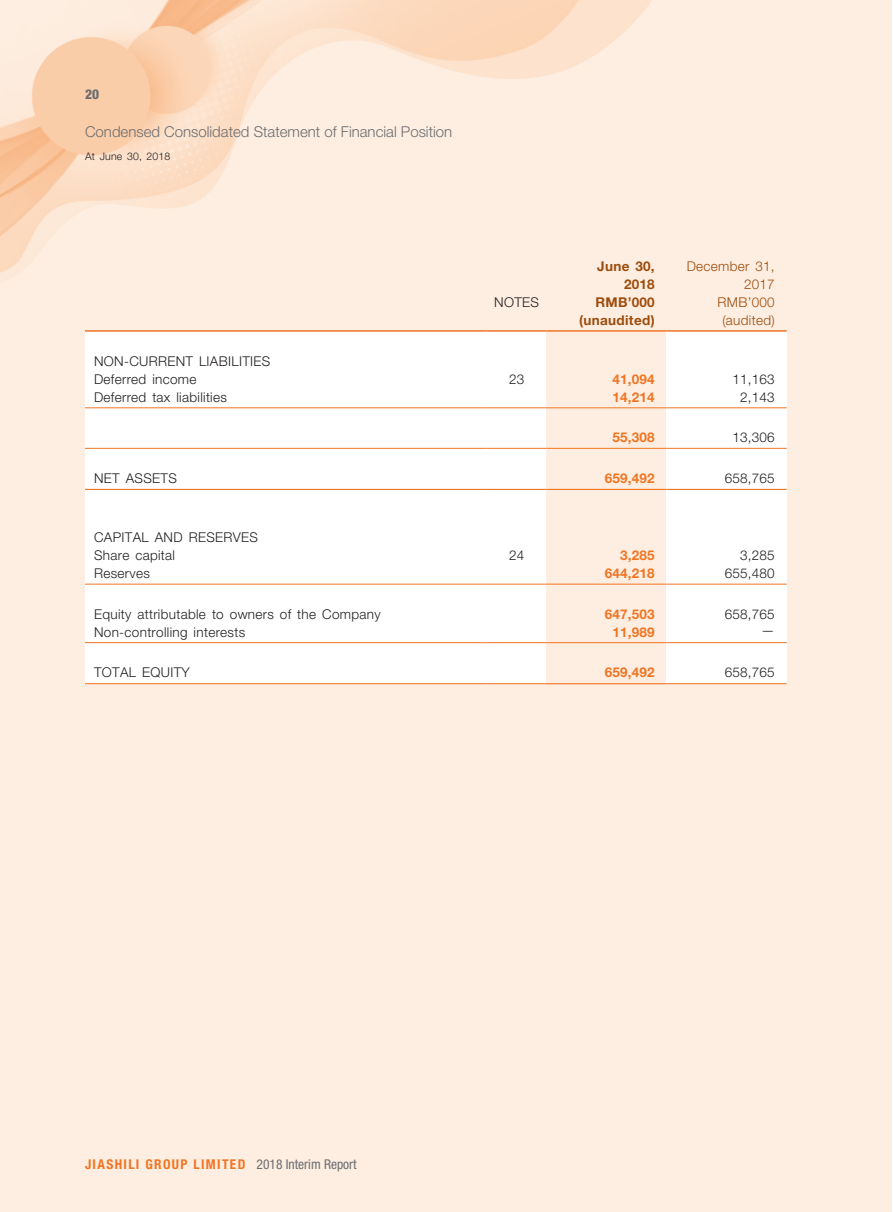
<style>
.page{position:relative;width:893px;height:1212px;background:#fff}
.page>*{position:absolute;margin:0;border:0;box-sizing:border-box;transform-origin:0 0}
.t1{font:300 15px "Helvetica Neue LT Std";color:#6c6d70}
._15_Table_Stub{font:300 13.5px "Helvetica Neue LT Std";letter-spacing:.025em;color:#231f20}
._01_Body_Text{font:300 13.5px "Helvetica Neue LT Std";letter-spacing:.015em;color:#231f20}
._01_Body_Text-2{font:700 13.5px "Helvetica Neue LT Std";letter-spacing:.015em;color:#f07523}
.t2{font:700 condensed 13.5px "Helvetica Neue LT Std";letter-spacing:.1em;color:#f07523}
._01_Body_Text-3{font:300 13.5px/18px "Helvetica Neue LT Std";letter-spacing:.025em;color:#9e4c0c;text-align:right}
._01_Body_Text-4{font:700 13.5px/18px "Helvetica Neue LT Std";letter-spacing:.025em;color:#9e4c0c;text-align:right}
.t3{font:800 condensed 13.5px "Helvetica Neue LT Std";color:#6c6d70}
.t4{font:300 10.5px "Helvetica Neue LT Std";letter-spacing:.02em;color:#231f20}
.s1{font-weight:400;color:#6c6d70}
</style>
<div class="page">
<div style="left:547px;top:332px;width:120px;height:18px;background:#fdeee1"></div>
<div style="left:547px;top:350px;width:120px;height:18px;background:#fdeee1"></div>
<div style="left:547px;top:368px;width:120px;height:18px;background:#fdeee1"></div>
<div style="left:547px;top:386px;width:120px;height:18px;background:#fdeee1"></div>
<hr style="left:547px;top:404px;width:120px;height:4px;background:#fdeee1">
<div style="left:547px;top:408px;width:120px;height:18px;background:#fdeee1"></div>
<div style="left:547px;top:426px;width:120px;height:18px;background:#fdeee1"></div>
<svg style="left:85px;top:447px;width:402px;height:1px"></svg>
<svg style="left:487px;top:444px;width:60px;height:4px"></svg>
<svg style="left:547px;top:444px;width:120px;height:4px"></svg>
<svg style="left:667px;top:447px;width:120px;height:1px"></svg>
<div style="left:547px;top:449px;width:120px;height:18px;background:#fdeee1"></div>
<div style="left:547px;top:467px;width:120px;height:18px;background:#fdeee1"></div>
<svg style="left:85px;top:488px;width:402px;height:1px"></svg>
<svg style="left:487px;top:485px;width:60px;height:4px"></svg>
<svg style="left:547px;top:485px;width:120px;height:4px"></svg>
<svg style="left:667px;top:488px;width:120px;height:1px"></svg>
<div style="left:547px;top:490px;width:120px;height:18px;background:#fdeee1"></div>
<div style="left:547px;top:508px;width:120px;height:18px;background:#fdeee1"></div>
<div style="left:547px;top:526px;width:120px;height:18px;background:#fdeee1"></div>
<div style="left:547px;top:544px;width:120px;height:18px;background:#fdeee1"></div>
<div style="left:547px;top:562px;width:120px;height:18px;background:#fdeee1"></div>
<svg style="left:85px;top:583px;width:402px;height:1px"></svg>
<svg style="left:487px;top:580px;width:60px;height:4px"></svg>
<svg style="left:547px;top:580px;width:120px;height:4px"></svg>
<svg style="left:667px;top:583px;width:120px;height:1px"></svg>
<div style="left:547px;top:584px;width:120px;height:18px;background:#fdeee1"></div>
<div style="left:547px;top:602px;width:120px;height:18px;background:#fdeee1"></div>
<div style="left:547px;top:620px;width:120px;height:18px;background:#fdeee1"></div>
<div style="left:547px;top:638px;width:120px;height:5px;background:#fdeee1"></div>
<div style="left:547px;top:643px;width:120px;height:18px;background:#fdeee1"></div>
<div style="left:547px;top:661px;width:120px;height:18px;background:#fdeee1"></div>
<div style="left:547px;top:679px;width:120px;height:5px;background:#fdeee1"></div>
<hr style="left:85px;top:330px;width:402px;height:2px;background:#f07523">
<hr style="left:487px;top:330px;width:60px;height:2px;background:#f07523">
<hr style="left:547px;top:330px;width:120px;height:2px;background:#f07523">
<hr style="left:667px;top:330px;width:120px;height:2px;background:#f07523">
<hr style="left:85px;top:407px;width:402px;height:1px;background:#f07523">
<hr style="left:487px;top:407px;width:60px;height:1px;background:#f07523">
<hr style="left:547px;top:407px;width:120px;height:1px;background:#f07523">
<hr style="left:667px;top:407px;width:120px;height:1px;background:#f07523">
<hr style="left:85px;top:448px;width:402px;height:1px;background:#f07523">
<hr style="left:487px;top:448px;width:60px;height:1px;background:#f07523">
<hr style="left:547px;top:448px;width:120px;height:1px;background:#f07523">
<hr style="left:667px;top:448px;width:120px;height:1px;background:#f07523">
<hr style="left:85px;top:489px;width:402px;height:1px;background:#f07523">
<hr style="left:487px;top:489px;width:60px;height:1px;background:#f07523">
<hr style="left:547px;top:489px;width:120px;height:1px;background:#f07523">
<hr style="left:667px;top:489px;width:120px;height:1px;background:#f07523">
<hr style="left:85px;top:584px;width:402px;height:1px;background:#f07523">
<hr style="left:487px;top:584px;width:60px;height:1px;background:#f07523">
<hr style="left:547px;top:584px;width:120px;height:1px;background:#f07523">
<hr style="left:667px;top:584px;width:120px;height:1px;background:#f07523">
<hr style="left:85px;top:642px;width:402px;height:1px;background:#f07523">
<hr style="left:487px;top:642px;width:60px;height:1px;background:#f07523">
<hr style="left:547px;top:642px;width:120px;height:1px;background:#f07523">
<hr style="left:667px;top:642px;width:120px;height:1px;background:#f07523">
<hr style="left:85px;top:683px;width:402px;height:1px;background:#f07523">
<hr style="left:487px;top:683px;width:60px;height:1px;background:#f07523">
<hr style="left:547px;top:683px;width:120px;height:1px;background:#f07523">
<hr style="left:667px;top:683px;width:120px;height:1px;background:#f07523">
<p class="t3" style="left:85px;top:86px;width:16px">20</p>
<p class="t1" style="left:85px;top:123px;width:369px">Condensed Consolidated Statement of Financial Position</p>
<p class="t4" style="left:85px;top:149px;width:87px">At June 30, 2018</p>
<p class="_01_Body_Text-4" style="left:597px;top:257px;width:59px">June 30,<br>2018</p>
<p class="_01_Body_Text-3" style="left:687px;top:257px;width:89px">December 31,<br>2017</p>
<p class="_01_Body_Text" style="left:494px;top:294px;width:46px">NOTES</p>
<p class="_01_Body_Text-4" style="left:595px;top:293px;width:61px">RMB’000</p>
<p class="_01_Body_Text-3" style="left:718px;top:293px;width:59px">RMB’000</p>
<p class="_01_Body_Text-4" style="left:579px;top:311px;width:77px">(unaudited)</p>
<p class="_01_Body_Text-3" style="left:722px;top:311px;width:54px">(audited)</p>
<p class="_15_Table_Stub" style="left:94px;top:353px;width:178px">NON-CURRENT LIABILITIES</p>
<p class="_15_Table_Stub" style="left:94px;top:371px;width:104px">Deferred income</p>
<p class="_01_Body_Text" style="left:509px;top:371px;width:17px">23</p>
<p class="_01_Body_Text-2" style="left:612px;top:371px;width:44px">41,094</p>
<p class="_01_Body_Text" style="left:732px;top:371px;width:44px">11,163</p>
<p class="_15_Table_Stub" style="left:94px;top:389px;width:134px">Deferred tax liabilities</p>
<p class="_01_Body_Text-2" style="left:612px;top:389px;width:44px">14,214</p>
<p class="_01_Body_Text" style="left:740px;top:389px;width:36px">2,143</p>
<p class="_01_Body_Text-2" style="left:612px;top:429px;width:44px">55,308</p>
<p class="_01_Body_Text" style="left:732px;top:429px;width:44px">13,306</p>
<p class="_15_Table_Stub" style="left:94px;top:470px;width:84px">NET ASSETS</p>
<p class="_01_Body_Text-2" style="left:605px;top:470px;width:51px">659,492</p>
<p class="_01_Body_Text" style="left:725px;top:470px;width:51px">658,765</p>
<p class="_15_Table_Stub" style="left:94px;top:529px;width:165px">CAPITAL AND RESERVES</p>
<p class="_15_Table_Stub" style="left:94px;top:547px;width:83px">Share capital</p>
<p class="_01_Body_Text" style="left:509px;top:547px;width:17px">24</p>
<p class="_01_Body_Text-2" style="left:620px;top:547px;width:36px">3,285</p>
<p class="_01_Body_Text" style="left:740px;top:547px;width:36px">3,285</p>
<p class="_15_Table_Stub" style="left:94px;top:565px;width:57px">Reserves</p>
<p class="_01_Body_Text-2" style="left:605px;top:565px;width:51px">644,218</p>
<p class="_01_Body_Text" style="left:725px;top:565px;width:51px">655,480</p>
<p class="_15_Table_Stub" style="left:94px;top:606px;width:288px">Equity attributable to owners of the Company</p>
<p class="_01_Body_Text-2" style="left:605px;top:606px;width:51px">647,503</p>
<p class="_01_Body_Text" style="left:725px;top:606px;width:51px">658,765</p>
<p class="_15_Table_Stub" style="left:94px;top:624px;width:153px">Non-controlling interests</p>
<p class="_01_Body_Text-2" style="left:612px;top:624px;width:44px">11,989</p>
<p class="_01_Body_Text" style="left:761px;top:622px;width:15px">—</p>
<p class="_15_Table_Stub" style="left:94px;top:664px;width:97px">TOTAL EQUITY</p>
<p class="_01_Body_Text-2" style="left:605px;top:664px;width:51px">659,492</p>
<p class="_01_Body_Text" style="left:725px;top:664px;width:51px">658,765</p>
<p class="t2" style="left:85px;top:1156px;width:273px">JIASHILI GROUP LIMITED <span class="s1">2018 Interim Report</span></p>
</div>
